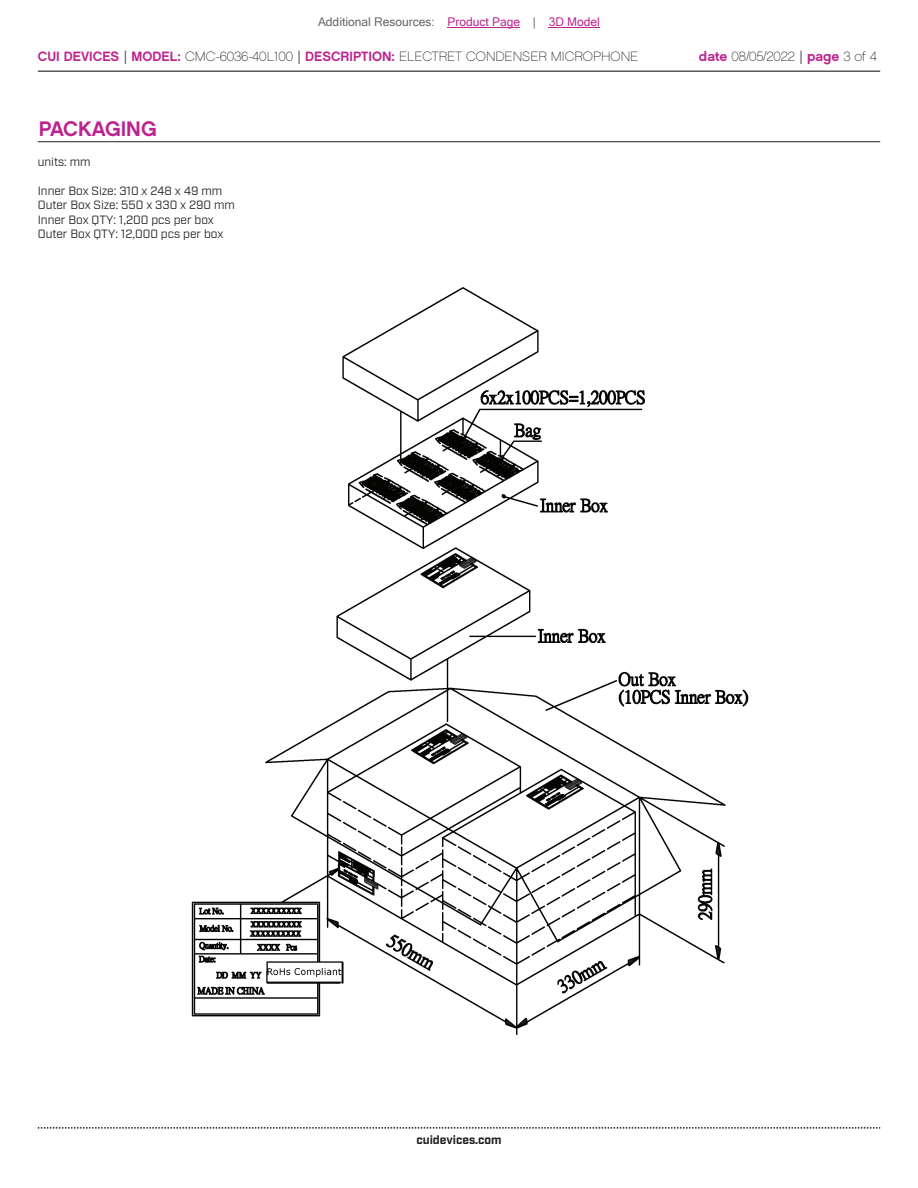
<style>
.page{position:relative;width:918px;height:1188px;background:#fff}
.page>*{position:absolute;margin:0;border:0;box-sizing:border-box;transform-origin:0 0}
.t1{font:21px "Chalet New York Nineteen Sixty";color:#bd238f}
.t2{font:13.5px "Chalet Paris Nineteen Sixty";color:#231f20}
.t3{font:12px/14.4px "Industry";color:#231f20}
.t4{font:12px "Microsoft Sans Serif";color:#63676b}
.t5{font:700 12px "Industry";color:#231f20}
.s1{color:#bd238f}
.s2{font-family:"Chalet New York Nineteen Sixty";color:#bd238f}
.s3{font-family:"Industry"}
</style>
<div class="page">
<hr style="left:38px;top:71px;width:842px;height:1px;background:#231f20">
<svg style="left:38px;top:1127px;width:842px;height:2px"></svg>
<hr style="left:38px;top:141px;width:842px;height:1px;background:#231f20">
<img style="left:191px;top:287px;width:558px;height:748px">
<div style="left:231px;top:999px;width:50px;height:13px;background:#fff"></div>
<hr style="left:448px;top:27px;width:72px;height:1px;background:#bd238f">
<hr style="left:549px;top:27px;width:51px;height:1px;background:#bd238f">
<p class="t4" style="left:318px;top:15px;width:283px">Additional Resources: <span class="s1">Product Page</span> | <span class="s1">3D Model</span></p>
<p class="t2" style="left:38px;top:48px;width:602px"><span class="s2">CUI DEVICES</span> <span class="s3">|</span> <span class="s2">MODEL:</span> CMC-6036-40L100 <span class="s3">|</span> <span class="s2">DESCRIPTION:</span> ELECTRET CONDENSER MICROPHONE</p>
<p class="t2" style="left:699px;top:48px;width:180px"><span class="s2">date</span> 08/05/2022 <span class="s3">|</span> <span class="s2">page</span> 3 of 4</p>
<h1 class="t1" style="left:39px;top:115px;width:119px">PACKAGING</h1>
<p class="t3" style="left:38px;top:155px;width:54px">units: mm</p>
<p class="t3" style="left:38px;top:184px;width:199px">Inner Box Size: 310 x 248 x 49 mm<br>Outer Box Size: 550 x 330 x 290 mm<br>Inner Box QTY: 1,200 pcs per box<br>Outer Box QTY: 12,000 pcs per box</p>
<p class="t5" style="left:416px;top:1132px;width:87px">cuidevices.com</p>
</div>
